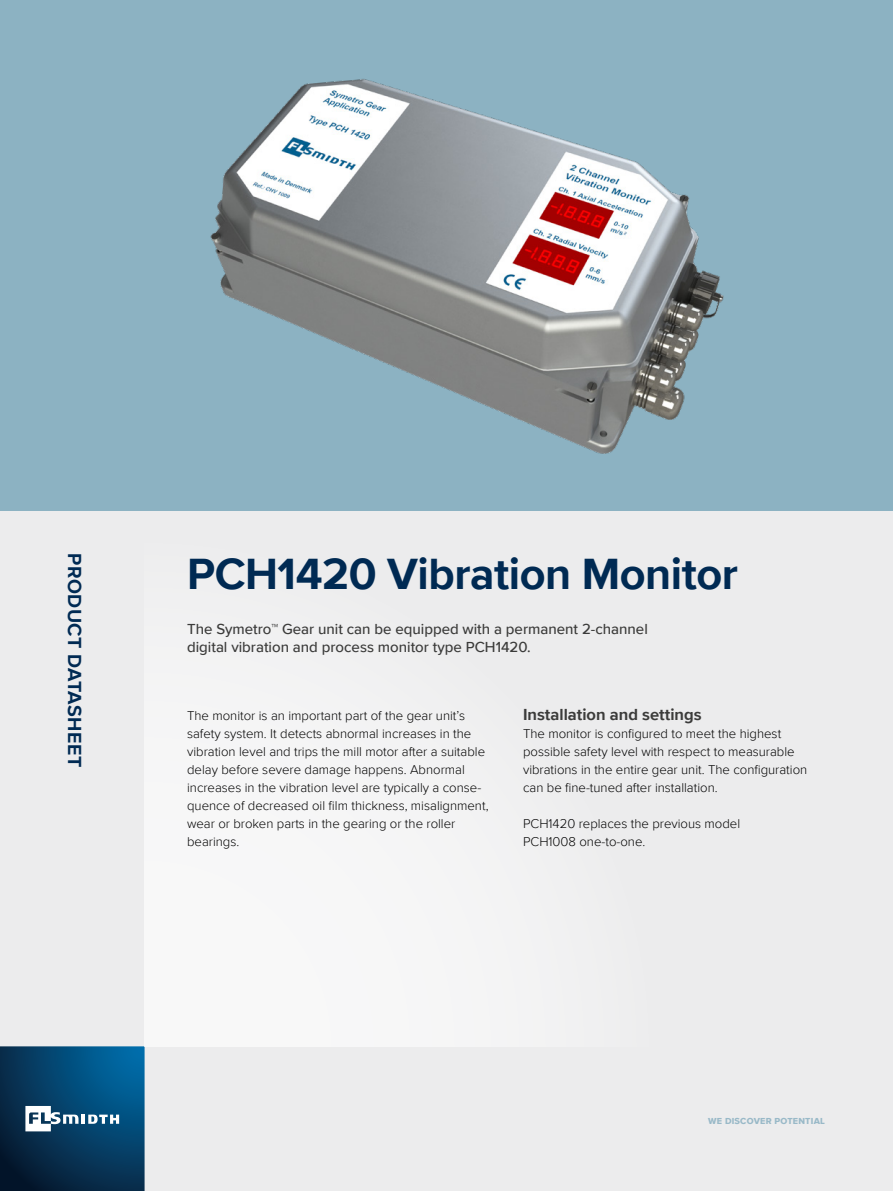
<style>
.page{position:relative;width:893px;height:1191px;background:#ececed}
.page>*{position:absolute;margin:0;border:0;box-sizing:border-box;transform-origin:0 0}
.Header__frontpage{font:700 45px "Proxima Nova";letter-spacing:-.01em;color:#002a53}
.Product_name{font:700 19.5px "Proxima Nova";letter-spacing:.025em;color:#002a53}
.Heading__secondary{font:700 16.5px "Proxima Nova";color:#3b3b3a}
.Sub_headline{font:500 15px/18px "Proxima Nova";color:#3b3b3a}
.Body{font:300 13.2px/18px "Proxima Nova";color:#000}
.Table{font:9px "Proxima Nova Extrabld";letter-spacing:.025em;color:#99b9c8}
</style>
<div class="page">
<div style="left:0;top:0;width:893px;height:510px;background:#8cb2c2"></div>
<img style="left:210px;top:79px;width:514px;height:375px">
<svg style="left:0;top:1046px;width:145px;height:145px;background:#104569"></svg>
<div style="left:145px;top:530px;width:515px;height:516px;background:#f2f2f3"></div>
<p class="Product_name" style="left:89px;top:553px;width:216px;rotate:90deg">PRODUCT DATASHEET</p>
<p class="Header__frontpage" style="left:187px;top:540px;width:553px">PCH1420 Vibration Monitor</p>
<p class="Sub_headline" style="left:187px;top:620px;width:462px">The Symetro™ Gear unit can be equipped with a permanent 2-channel digital vibration and process monitor type PCH1420.</p>
<p class="Body" style="left:187px;top:706px;width:303px">The monitor is an important part of the gear unit’s safety system. It detects abnormal increases in the vibration level and trips the mill motor after a suitable delay before severe damage happens. Abnormal increases in the vibration level are typically a conse&shy;quence of decreased oil film thickness, misalignment, wear or broken parts in the gearing or the roller bearings.</p>
<p class="Heading__secondary" style="left:523px;top:702px;width:180px">Installation and settings</p>
<p class="Body" style="left:523px;top:724px;width:286px">The monitor is configured to meet the highest possible safety level with respect to measurable vibrations in the entire gear unit. The configuration can be fine-tuned after installation.</p>
<p class="Body" style="left:523px;top:814px;width:219px">PCH1420 replaces the previous model<br>PCH1008 one-to-one.</p>
<p class="Table" style="left:708px;top:1114px;width:118px">WE DISCOVER POTENTIAL</p>
</div>
